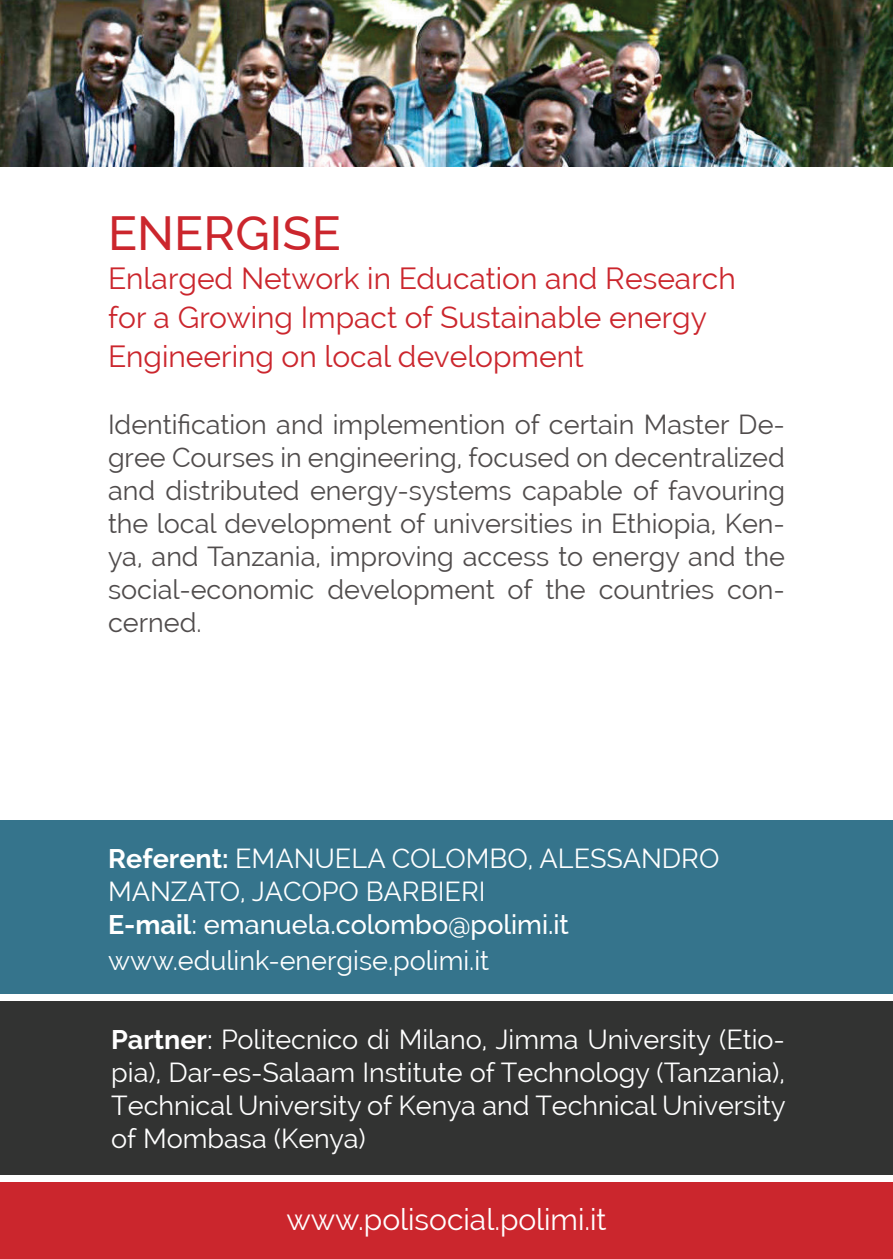
<style>
.page{position:relative;width:893px;height:1259px;background:#fff}
.page>*{position:absolute;margin:0;border:0;box-sizing:border-box;transform-origin:0 0}
.t1{font:500 48px "Raleway";color:#cb262d}
.t2{font:30px/39px "Raleway";color:#cb262d}
.t3{font:30px "Raleway";color:#fff}
.t4{font:27px/33px "Raleway";color:#504c4c;text-align:justify}
.t5{font:27px/33px "Raleway";color:#fff;text-align:justify}
.s1{font-weight:700}
.s2{font-weight:500}
</style>
<div class="page">
<img style="left:0;top:0;width:893px;height:167px">
<div style="left:0;top:1182px;width:893px;height:77px;background:#cb262d"></div>
<div style="left:0;top:820px;width:893px;height:173px;background:#35748c"></div>
<div style="left:0;top:1001px;width:893px;height:173px;background:#323332"></div>
<h1 class="t1" style="left:108px;top:206px;width:235px">ENERGISE</h1>
<p class="t2" style="left:108px;top:259px;width:629px">Enlarged Network in Education and Research for a Growing Impact of Sustainable energy<br>Engineering on local development</p>
<p class="t4" style="left:108px;top:407px;width:678px">Identification and implemention of certain Master De&shy;gree Courses in engineering, focused on decentralized and distributed energy-systems capable of favouring the local development of universities in Ethiopia, Ken&shy;ya, and Tanzania, improving access to energy and the social-economic development of the countries con&shy;cerned.</p>
<p class="t5" style="left:108px;top:841px;width:613px;text-align:left"><span class="s1">Referent:</span> EMANUELA COLOMBO, ALESSANDRO<br>MANZATO, JACOPO BARBIERI<br><span class="s1">E-mail</span><span class="s2">: emanuela.colombo@polimi.it</span></p>
<p class="t5" style="left:108px;top:943px;width:383px">www.edulink-energise.polimi.it</p>
<p class="t5" style="left:111px;top:1022px;width:676px"><span class="s1">Partner</span><span class="s2">:</span> Politecnico di Milano, Jimma University (Etio&shy;pia), Dar-es-Salaam Institute of Technology (Tanzania), Technical University of Kenya and Technical University of Mombasa (Kenya)</p>
<p class="t3" style="left:286px;top:1202px;width:322px">www.polisocial.polimi.it</p>
</div>
